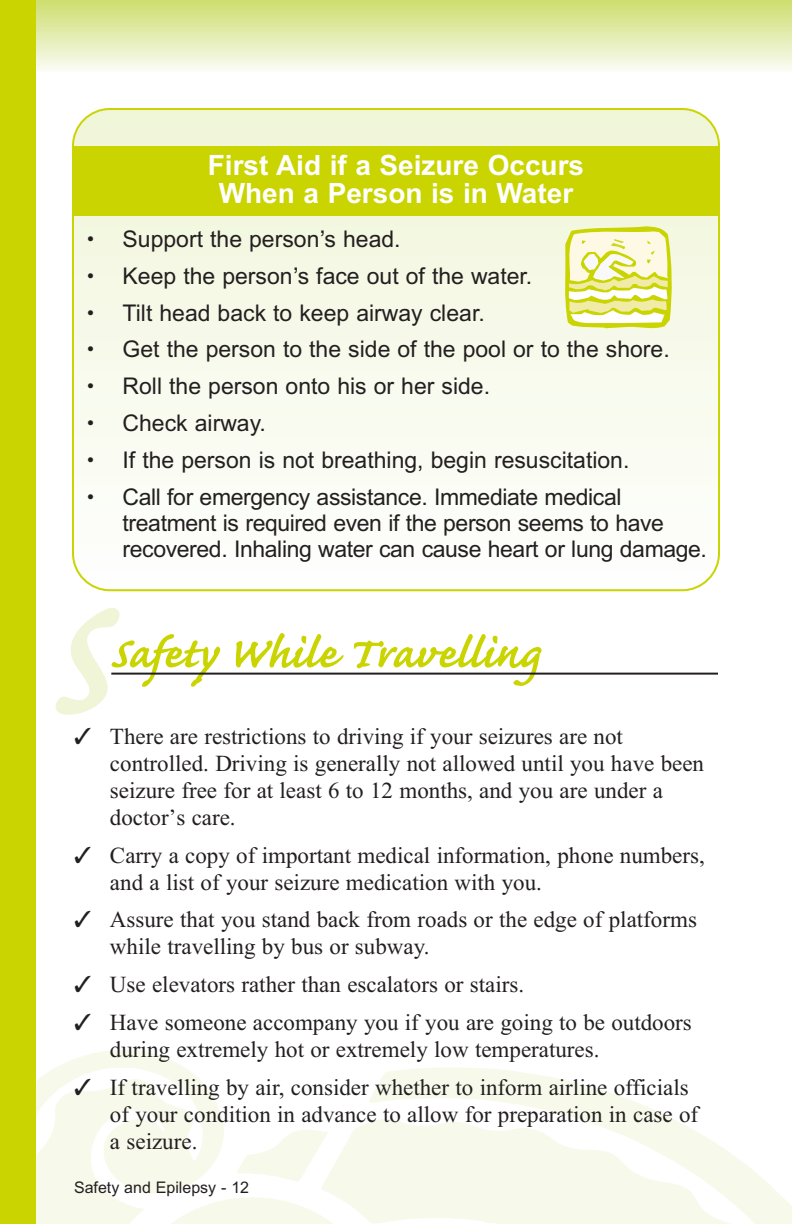
<style>
.page{position:relative;width:792px;height:1224px;background:#fff}
.page>*{position:absolute;margin:0;border:0;box-sizing:border-box;transform-origin:0 0}
.t1{font:700 56px "Caflisch Script";color:#cad400}
.t2{font:700 28px/28px "Arial";color:#fff;text-align:center}
.t3{font:23px/27px "Times New Roman";color:#231f20}
.t4{font:23px/26px "Arial";color:#231f20}
.t5{font:16px "Arial";color:#231f20}
.s1{font-family:"Helvetica"}
.s2{font-family:"Times"}
</style>
<div class="page">
<svg style="left:72px;top:108px;width:648px;height:483px"></svg>
<div style="left:72px;top:147px;width:648px;height:69px;background:#cad400"></div>
<div style="left:0;top:0;width:792px;height:72px;background:linear-gradient(to bottom,#cede6d,#f9fbf3)"></div>
<div style="left:0;top:0;width:36px;height:1224px;background:#cad400"></div>
<hr style="left:111px;top:673px;width:607px;height:2px;background:#231f20">
<svg style="left:563px;top:226px;width:110px;height:104px"></svg>
<svg style="left:111px;top:672px;width:28px;height:3px"></svg>
<p class="t2" style="left:208px;top:152px;width:378px">First Aid if a Seizure Occurs<br>When a Person is in Water</p>
<p class="t4" style="left:87px;top:226px;width:316px"><span class="s1">•</span> Support the person<span class="s1">ʼ</span>s head.</p>
<p class="t4" style="left:87px;top:263px;width:447px"><span class="s1">•</span> Keep the person<span class="s1">ʼ</span>s face out of the water.</p>
<p class="t4" style="left:87px;top:300px;width:400px"><span class="s1">•</span> Tilt head back to keep airway clear.</p>
<p class="t4" style="left:87px;top:337px;width:585px"><span class="s1">•</span> Get the person to the side of the pool or to the shore.</p>
<p class="t4" style="left:87px;top:373px;width:405px"><span class="s1">•</span> Roll the person onto his or her side.</p>
<p class="t4" style="left:87px;top:410px;width:181px"><span class="s1">•</span> Check airway.</p>
<p class="t4" style="left:87px;top:447px;width:544px"><span class="s1">•</span> If the person is not breathing, begin resuscitation.</p>
<p class="t4" style="left:123px;top:484px;width:586px;text-indent:-36px"><span class="s1">•</span> Call for emergency assistance. Immediate medical treatment is required even if the person seems to have recovered. Inhaling water can cause heart or lung damage.</p>
<h1 class="t1" style="left:110px;top:633px;width:431px">Safety While Travelling</h1>
<p class="t3" style="left:110px;top:725px;width:596px;text-indent:-36px">✓ There are restrictions to driving if your seizures are not controlled. Driving is generally not allowed until you have been seizure free for at least 6 to 12 months, and you are under a doctor<span class="s2">’</span>s care.</p>
<p class="t3" style="left:110px;top:844px;width:596px;text-indent:-36px">✓ Carry a copy of important medical information, phone numbers, and a list of your seizure medication with you.</p>
<p class="t3" style="left:110px;top:908px;width:588px;text-indent:-36px">✓ Assure that you stand back from roads or the edge of platforms while travelling by bus or subway.</p>
<p class="t3" style="left:74px;top:973px;width:452px">✓ Use elevators rather than escalators or stairs.</p>
<p class="t3" style="left:110px;top:1011px;width:583px;text-indent:-36px">✓ Have someone accompany you if you are going to be outdoors during extremely hot or extremely low temperatures.</p>
<p class="t3" style="left:110px;top:1076px;width:590px;text-indent:-36px">✓ If travelling by air, consider whether to inform airline officials of your condition in advance to allow for preparation in case of a seizure.</p>
<p class="t5" style="left:74px;top:1177px;width:177px">Safety and Epilepsy - 12</p>
</div>
